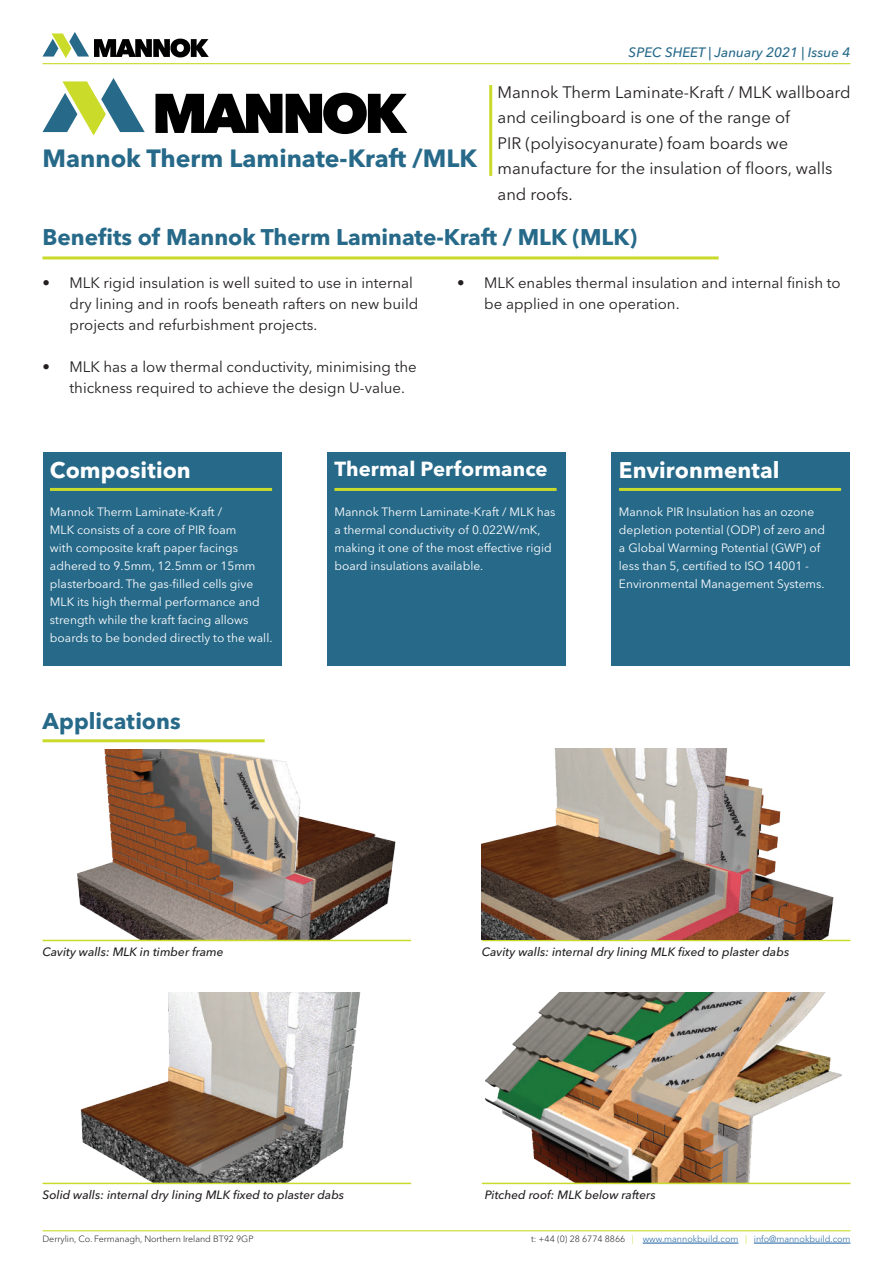
<style>
.page{position:relative;width:893px;height:1263px;background:#fff}
.page>*{position:absolute;margin:0;border:0;box-sizing:border-box;transform-origin:0 0}
.t1{font:700 24.75px "Avenir Next LT Pro";color:#266989}
.t2{font:700 22.5px "Avenir Next LT Pro";color:#266989}
.t3{font:700 22.5px "Avenir Next LT Pro";letter-spacing:.005em;color:#fff}
.t4{font:700 20.25px "Avenir Next LT Pro";letter-spacing:.005em;color:#fff}
.t5{font:16.5px/25.5px "Avenir Next LT Pro";color:#231f20}
.t6{font:15px/21px "Avenir Next LT Pro";color:#231f20}
.t7{font:italic 500 13.5px "Avenir Next LT Pro";color:#266989}
.t8{font:12px/18px "Avenir Next LT Pro";color:#fff}
.t9{font:italic 500 12px "Avenir Next LT Pro";color:#231f20}
.t10{font:300 9px "Avenir Next LT Pro";color:#175d9e}
.t11{font:300 9px "Avenir Next LT Pro";letter-spacing:-.005em;color:#231f20}
.s1{color:#231f20}
.s2{color:#c9da2b}
</style>
<div class="page">
<hr style="left:43px;top:63px;width:807px;height:1px;background:#c9da2b">
<hr style="left:43px;top:1230px;width:807px;height:1px;background:#c9da2b">
<hr style="left:643px;top:1243px;width:95px;height:1px;background:#175d9e">
<hr style="left:754px;top:1243px;width:96px;height:1px;background:#175d9e">
<svg style="left:43px;top:32px;width:166px;height:26px"></svg>
<img style="left:43px;top:993px;width:362px;height:190px">
<img style="left:482px;top:993px;width:368px;height:190px">
<img style="left:43px;top:750px;width:368px;height:190px">
<hr style="left:489px;top:85px;width:3px;height:91px;background:#c9da2b">
<div style="left:43px;top:452px;width:238px;height:214px;background:#266989"></div>
<div style="left:611px;top:452px;width:239px;height:214px;background:#266989"></div>
<div style="left:327px;top:452px;width:239px;height:214px;background:#266989"></div>
<hr style="left:43px;top:940px;width:368px;height:1px;background:#c9da2b">
<hr style="left:43px;top:1183px;width:368px;height:1px;background:#c9da2b">
<hr style="left:482px;top:940px;width:368px;height:1px;background:#c9da2b">
<hr style="left:482px;top:1183px;width:368px;height:1px;background:#c9da2b">
<hr style="left:619px;top:488px;width:222px;height:3px;background:#c9da2b">
<hr style="left:334px;top:488px;width:223px;height:3px;background:#c9da2b">
<hr style="left:50px;top:488px;width:222px;height:3px;background:#c9da2b">
<img style="left:482px;top:749px;width:352px;height:190px">
<hr style="left:43px;top:739px;width:222px;height:3px;background:#c9da2b">
<hr style="left:43px;top:256px;width:676px;height:3px;background:#c9da2b">
<svg style="left:43px;top:78px;width:102px;height:57px"></svg>
<svg style="left:155px;top:93px;width:252px;height:41px"></svg>
<h1 class="t1" style="left:43px;top:143px;width:436px">Mannok Therm Laminate-Kraft /MLK</h1>
<p class="t7" style="left:629px;top:44px;width:223px">SPEC SHEET | January 2021 | Issue 4</p>
<h3 class="t5" style="left:497px;top:79px;width:355px">Mannok Therm Laminate-Kraft / MLK wallboard and ceilingboard is one of the range of<br>PIR (polyisocyanurate) foam boards we manufacture for the insulation of floors, walls and roofs.</h3>
<h2 class="t2" style="left:43px;top:223px;width:596px">Benefits of Mannok Therm Laminate-Kraft / MLK (MLK)</h2>
<p class="t6" style="left:70px;top:272px;width:350px;text-indent:-27px">• MLK rigid insulation is well suited to use in internal dry lining and in roofs beneath rafters on new build projects and refurbishment projects.</p>
<p class="t6" style="left:70px;top:356px;width:349px;text-indent:-27px">• MLK has a low thermal conductivity, minimising the thickness required to achieve the design U-value.</p>
<p class="t6" style="left:484px;top:272px;width:358px;text-indent:-27px">• MLK enables thermal insulation and internal finish to be applied in one operation.</p>
<h2 class="t3" style="left:50px;top:456px;width:142px">Composition</h2>
<p class="t8" style="left:50px;top:503px;width:224px">Mannok Therm Laminate-Kraft /<br>MLK consists of a core of PIR foam<br>with composite kraft paper facings adhered to 9.5mm, 12.5mm or 15mm plasterboard. The gas-filled cells give MLK its high thermal performance and strength while the kraft facing allows boards to be bonded directly to the wall.</p>
<h2 class="t2" style="left:43px;top:707px;width:140px">Applications</h2>
<h3 class="t4" style="left:334px;top:456px;width:215px">Thermal Performance</h3>
<h2 class="t3" style="left:619px;top:456px;width:162px">Environmental</h2>
<p class="t8" style="left:334px;top:503px;width:223px">Mannok Therm Laminate-Kraft / MLK has a thermal conductivity of 0.022W/mK, making it one of the most effective rigid board insulations available.</p>
<p class="t8" style="left:619px;top:503px;width:208px">Mannok PIR Insulation has an ozone depletion potential (ODP) of zero and a Global Warming Potential (GWP) of less than 5, certified to ISO 14001 - Environmental Management Systems.</p>
<p class="t9" style="left:43px;top:944px;width:183px">Cavity walls: MLK in timber frame</p>
<p class="t9" style="left:482px;top:944px;width:309px">Cavity walls: internal dry lining MLK fixed to plaster dabs</p>
<p class="t9" style="left:43px;top:1187px;width:303px">Solid walls: internal dry lining MLK fixed to plaster dabs</p>
<p class="t9" style="left:485px;top:1187px;width:172px">Pitched roof: MLK below rafters</p>
<p class="t11" style="left:43px;top:1234px;width:212px">Derrylin, Co. Fermanagh, Northern Ireland BT92 9GP</p>
<p class="t10" style="left:531px;top:1234px;width:321px"><span class="s1">t: +44 (0) 28 6774 8866</span> <span class="s2">|</span> www.mannokbuild.com <span class="s2">|</span> info@mannokbuild.com</p>
</div>
